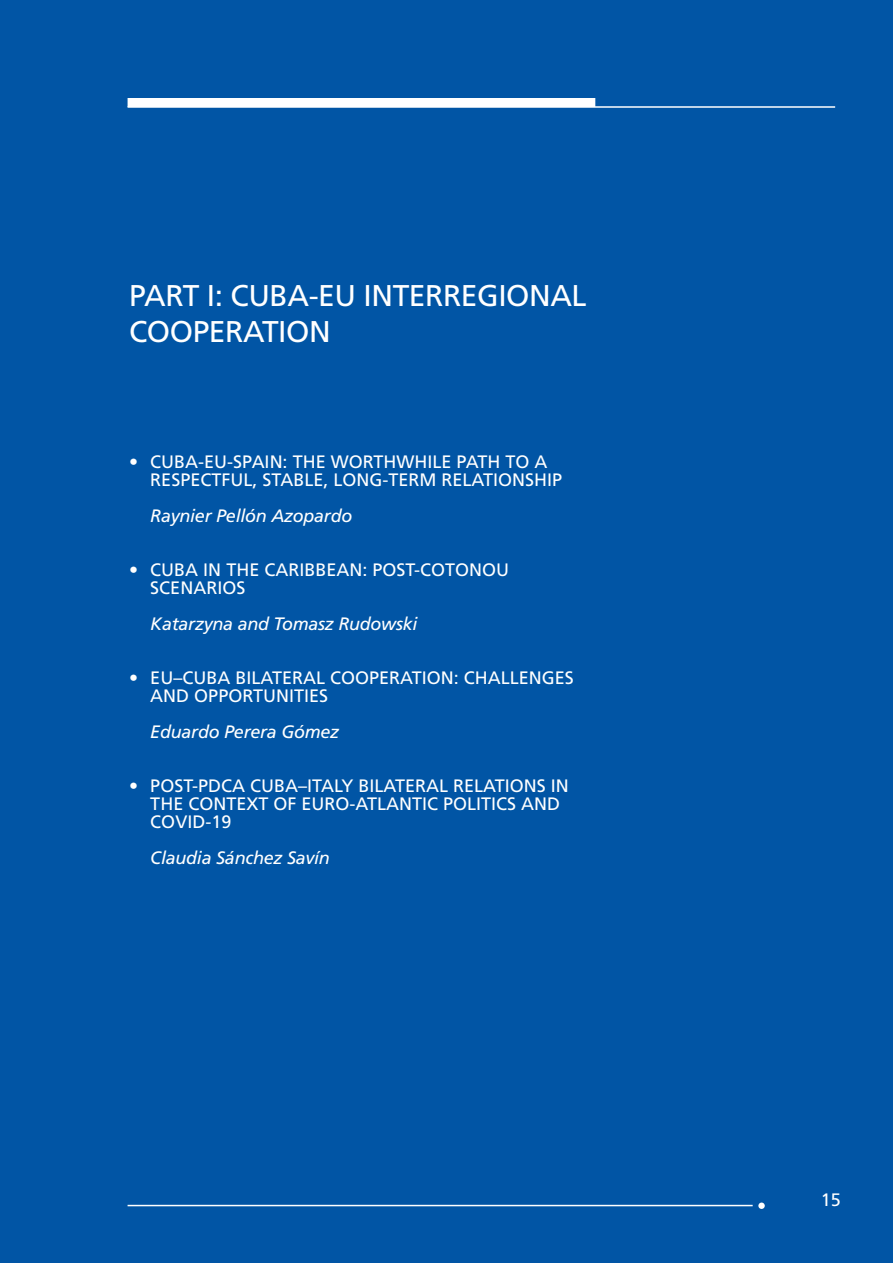
<style>
.page{position:relative;width:893px;height:1263px;background:#0155a5}
.page>*{position:absolute;margin:0;border:0;box-sizing:border-box;transform-origin:0 0}
.t1{font:30px/36px "Frutiger";letter-spacing:-.015em;color:#fff}
.t2{font:18px/18px "Frutiger";color:#fff}
.t3{font:italic 18px "Frutiger";letter-spacing:-.015em;color:#fff}
</style>
<div class="page">
<hr style="left:128px;top:106px;width:707px;height:2px;background:#fff">
<div style="left:128px;top:98px;width:467px;height:9px;background:#fff"></div>
<hr style="left:128px;top:1205px;width:625px;height:1px;background:#fff">
<div style="left:758px;top:1202px;width:7px;height:7px;background:#fff;border-radius:50%"></div>
<h1 class="t1" style="left:129px;top:277px;width:459px">PART I: CUBA-EU INTERREGIONAL<br>COOPERATION</h1>
<p class="t2" style="left:150px;top:453px;width:413px;text-indent:-21px">• CUBA-EU-SPAIN: THE WORTHWHILE PATH TO A<br>RESPECTFUL, STABLE, LONG-TERM RELATIONSHIP</p>
<p class="t3" style="left:150px;top:505px;width:204px">Raynier Pellón Azopardo</p>
<p class="t2" style="left:150px;top:561px;width:360px;text-indent:-21px">• CUBA IN THE CARIBBEAN: POST-COTONOU<br>SCENARIOS</p>
<p class="t3" style="left:150px;top:613px;width:269px">Katarzyna and Tomasz Rudowski</p>
<p class="t2" style="left:150px;top:669px;width:425px;text-indent:-21px">• EU–CUBA BILATERAL COOPERATION: CHALLENGES<br>AND OPPORTUNITIES</p>
<p class="t3" style="left:150px;top:721px;width:190px">Eduardo Perera Gómez</p>
<p class="t2" style="left:150px;top:777px;width:420px;text-indent:-21px">• POST-PDCA CUBA–ITALY BILATERAL RELATIONS IN<br>THE CONTEXT OF EURO-ATLANTIC POLITICS AND<br>COVID-19</p>
<p class="t3" style="left:150px;top:847px;width:181px">Claudia Sánchez Savín</p>
<p class="t2" style="left:821px;top:1191px;width:22px">15</p>
</div>
